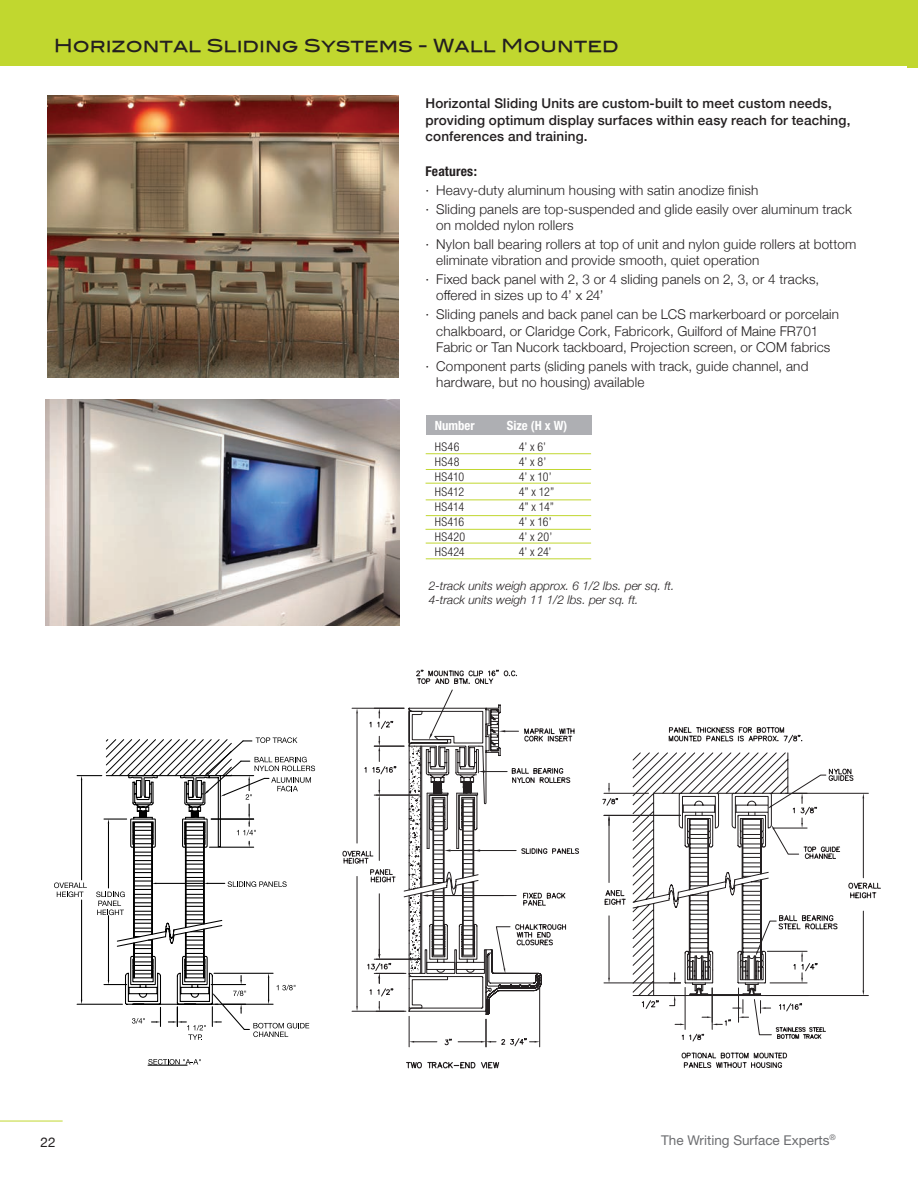
<style>
.page{position:relative;width:918px;height:1188px;background:#fff}
.page>*{position:absolute;margin:0;border:0;box-sizing:border-box;transform-origin:0 0}
.t1{font:18px "Blair Md ITCTT Medium";color:#231f20}
.t2{font:300 13.5px/18.6px "Helvetica Neue";letter-spacing:.01em;color:#231f20}
.t3{font:500 13.5px/16.5px "Helvetica Neue";letter-spacing:.01em;color:#231f20}
.t4{font:13.5px "Helvetica Neue";color:#6c6d70}
.t5{font:700 condensed 13.5px "Helvetica Neue";letter-spacing:.01em;color:#231f20}
.t6{font:13.5px "Helvetica Neue";color:#231f20}
.t7{font:700 condensed 12.75px "Helvetica Neue";color:#fff}
.t8{font:300 condensed 12px "Helvetica Neue";letter-spacing:.025em;color:#231f20}
.t9{font:italic 300 12px/14.4px "Helvetica Neue";color:#231f20}
</style>
<div class="page">
<hr style="left:0;top:1121px;width:63px;height:1px;background:#c1d72f">
<div style="left:0;top:0;width:918px;height:66px;background:#c1d72f"></div>
<img style="left:48px;top:95px;width:351px;height:282px">
<div style="left:426px;top:415px;width:166px;height:20px;background:#aeafb3"></div>
<hr style="left:426px;top:453px;width:165px;height:1px;background:#c1d72f">
<hr style="left:426px;top:469px;width:165px;height:1px;background:#c1d72f">
<hr style="left:426px;top:483px;width:165px;height:1px;background:#c1d72f">
<hr style="left:426px;top:500px;width:165px;height:1px;background:#c1d72f">
<hr style="left:426px;top:515px;width:165px;height:1px;background:#c1d72f">
<hr style="left:426px;top:529px;width:165px;height:1px;background:#c1d72f">
<hr style="left:426px;top:543px;width:165px;height:1px;background:#c1d72f">
<hr style="left:426px;top:558px;width:165px;height:1px;background:#c1d72f">
<svg style="left:406px;top:1061px;width:94px;height:8px"></svg>
<svg style="left:343px;top:669px;width:174px;height:343px"></svg>
<svg style="left:373px;top:689px;width:206px;height:358px"></svg>
<svg style="left:603px;top:782px;width:29px;height:202px"></svg>
<hr style="left:604px;top:815px;width:77px;height:1px;background:#231f20">
<hr style="left:604px;top:793px;width:45px;height:1px;background:#231f20">
<svg style="left:608px;top:816px;width:2px;height:9px"></svg>
<svg style="left:682px;top:1052px;width:106px;height:16px"></svg>
<svg style="left:604px;top:887px;width:22px;height:19px"></svg>
<svg style="left:668px;top:727px;width:135px;height:16px"></svg>
<svg style="left:632px;top:752px;width:249px;height:290px"></svg>
<svg style="left:602px;top:783px;width:17px;height:24px"></svg>
<img style="left:45px;top:400px;width:354px;height:226px">
<svg style="left:148px;top:1059px;width:53px;height:6px"></svg>
<hr style="left:148px;top:1065px;width:39px;height:1px;background:#000">
<svg style="left:54px;top:737px;width:261px;height:303px"></svg>
<div style="left:908px;top:0;width:10px;height:68px;background:#c1d72f"></div>
<h1 class="t1" style="left:54px;top:31px;width:566px">Horizontal Sliding Systems - Wall Mounted</h1>
<p class="t3" style="left:426px;top:94px;width:426px">Horizontal Sliding Units are custom-built to meet custom needs, providing optimum display surfaces within easy reach for teaching, conferences and training.</p>
<p class="t5" style="left:426px;top:163px;width:53px">Features:</p>
<p class="t2" style="left:426px;top:180px;width:428px">· Heavy-duty aluminum housing with satin anodize finish<br>· Sliding panels are top-suspended and glide easily over aluminum track</p>
<p class="t2" style="left:426px;top:215px;width:432px;text-indent:11px">on molded nylon rollers<br>· Nylon ball bearing rollers at top of unit and nylon guide rollers at bottom</p>
<p class="t2" style="left:426px;top:250px;width:395px;text-indent:11px">eliminate vibration and provide smooth, quiet operation<br>· Fixed back panel with 2, 3 or 4 sliding panels on 2, 3, or 4 tracks,</p>
<p class="t2" style="left:426px;top:285px;width:415px;text-indent:11px">offered in sizes up to 4’ x 24’<br>· Sliding panels and back panel can be LCS markerboard or porcelain</p>
<p class="t2" style="left:436px;top:322px;width:396px;line-height:16.5px">chalkboard, or Claridge Cork, Fabricork, Guilford of Maine FR701<br>Fabric or Tan Nucork tackboard, Projection screen, or COM fabrics</p>
<p class="t2" style="left:436px;top:357px;width:374px;line-height:16.5px;text-indent:-11px">· Component parts (sliding panels with track, guide channel, and hardware, but no housing) available</p>
<p class="t7" style="left:435px;top:417px;width:41px">Number</p>
<p class="t7" style="left:507px;top:417px;width:62px">Size (H x W)</p>
<p class="t8" style="left:435px;top:440px;width:26px">HS46</p>
<p class="t8" style="left:519px;top:440px;width:29px">4’ x 6’</p>
<p class="t8" style="left:435px;top:455px;width:26px">HS48</p>
<p class="t8" style="left:519px;top:455px;width:29px">4’ x 8’</p>
<p class="t8" style="left:435px;top:470px;width:31px">HS410</p>
<p class="t8" style="left:519px;top:470px;width:34px">4’ x 10’</p>
<p class="t8" style="left:435px;top:485px;width:31px">HS412</p>
<p class="t8" style="left:519px;top:485px;width:37px">4” x 12”</p>
<p class="t8" style="left:435px;top:500px;width:31px">HS414</p>
<p class="t8" style="left:519px;top:500px;width:37px">4” x 14”</p>
<p class="t8" style="left:435px;top:515px;width:31px">HS416</p>
<p class="t8" style="left:519px;top:515px;width:34px">4’ x 16’</p>
<p class="t8" style="left:435px;top:530px;width:32px">HS420</p>
<p class="t8" style="left:519px;top:530px;width:35px">4’ x 20’</p>
<p class="t8" style="left:435px;top:545px;width:31px">HS424</p>
<p class="t8" style="left:519px;top:545px;width:34px">4’ x 24’</p>
<p class="t9" style="left:429px;top:577px;width:247px">2-track units weigh approx. 6 1/2 lbs. per sq. ft.<br>4-track units weigh 11 1/2 lbs. per sq. ft.</p>
<p class="t6" style="left:40px;top:1132px;width:17px">22</p>
<p class="t4" style="left:661px;top:1132px;width:176px">The Writing Surface Experts<sup>®</sup></p>
</div>
